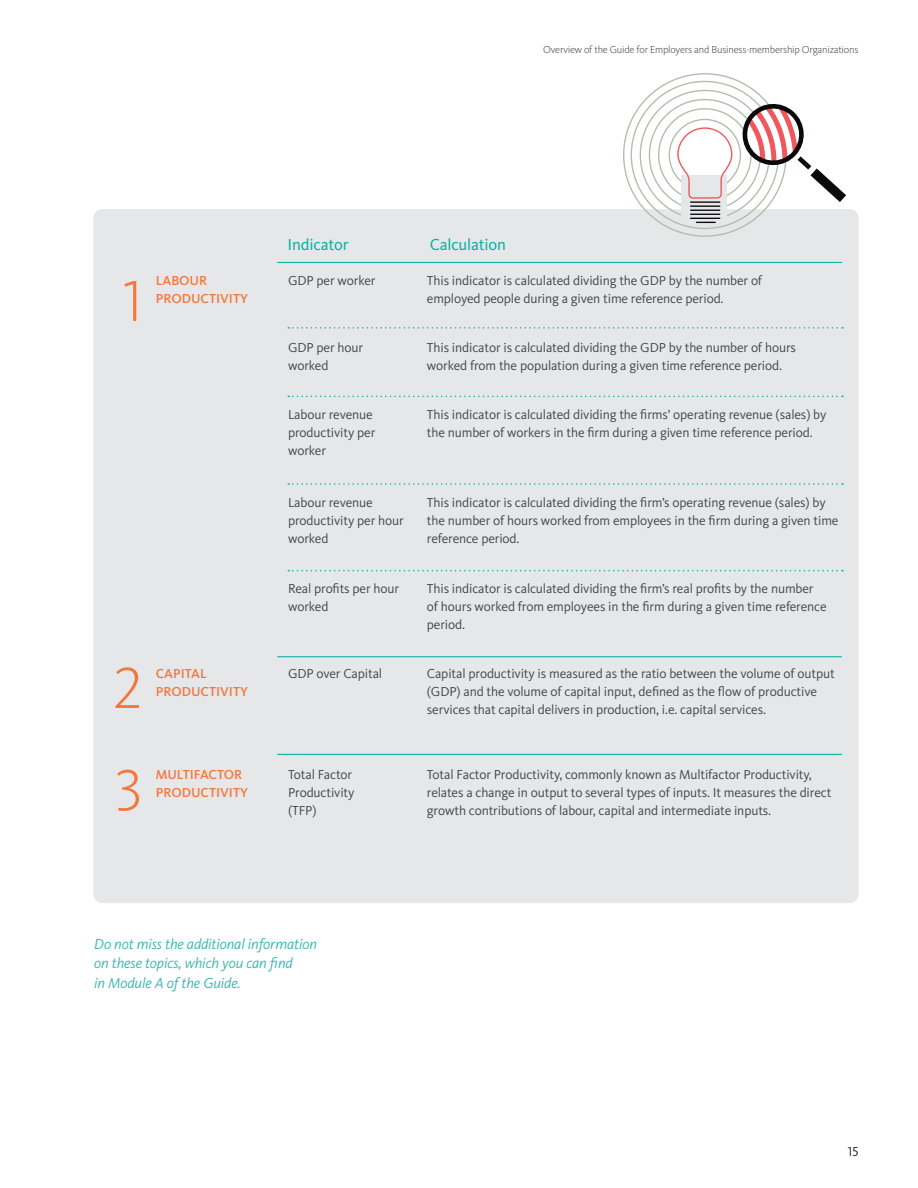
<style>
.page{position:relative;width:918px;height:1188px;background:#fff}
.page>*{position:absolute;margin:0;border:0;box-sizing:border-box;transform-origin:0 0}
.t1{font:300 60px "Kievit OT";color:#f3773c}
.t2{font:16.5px "Kievit OT";letter-spacing:-.01em;color:#11b1a8}
.Texto_Kievit_10_13{font:italic 15px/19.5px "Kievit OT";letter-spacing:-.01em;color:#3bb8b1}
.t3{font:13.5px/18px "Kievit OT";letter-spacing:-.01em;color:#454647}
.t4{font:500 13.5px/18px "Kievit OT";color:#f3773c}
.t5{font:13.5px "Kievit OT";color:#20232b}
.t6{font:300 10.5px "Kievit OT";letter-spacing:-.02em;color:#454647}
</style>
<div class="page">
<div style="left:94px;top:209px;width:764px;height:694px;background:#e6e7e9;border-radius:9px"></div>
<svg style="left:623px;top:73px;width:223px;height:164px"></svg>
<svg style="left:288px;top:327px;width:555px;height:2px"></svg>
<svg style="left:288px;top:396px;width:555px;height:1px"></svg>
<svg style="left:288px;top:483px;width:555px;height:2px"></svg>
<svg style="left:288px;top:570px;width:555px;height:1px"></svg>
<hr style="left:277px;top:656px;width:565px;height:1px;background:#11b1a8">
<hr style="left:277px;top:262px;width:565px;height:1px;background:#11b1a8">
<hr style="left:277px;top:754px;width:565px;height:1px;background:#11b1a8">
<p class="t6" style="left:543px;top:43px;width:317px">Overview of the Guide for Employers and Business-membership Organizations</p>
<p class="t1" style="left:123px;top:265px;width:21px">1</p>
<p class="t4" style="left:156px;top:271px;width:53px">LABOUR</p>
<p class="t4" style="left:156px;top:289px;width:94px">PRODUCTIVITY</p>
<p class="t1" style="left:113px;top:652px;width:31px">2</p>
<p class="t4" style="left:156px;top:665px;width:52px">CAPITAL</p>
<p class="t4" style="left:156px;top:683px;width:94px">PRODUCTIVITY</p>
<p class="t1" style="left:115px;top:754px;width:29px">3</p>
<p class="t4" style="left:156px;top:766px;width:94px">MULTIFACTOR<br>PRODUCTIVITY</p>
<p class="t2" style="left:288px;top:235px;width:62px">Indicator</p>
<p class="t2" style="left:430px;top:235px;width:78px">Calculation</p>
<p class="t3" style="left:288px;top:271px;width:89px">GDP per worker</p>
<p class="t3" style="left:288px;top:338px;width:77px">GDP per hour worked</p>
<p class="t3" style="left:288px;top:405px;width:89px">Labour revenue productivity per worker</p>
<p class="t3" style="left:288px;top:493px;width:117px">Labour revenue productivity per hour worked</p>
<p class="t3" style="left:288px;top:580px;width:113px">Real profits per hour worked</p>
<p class="t3" style="left:288px;top:665px;width:96px">GDP over Capital</p>
<p class="t3" style="left:288px;top:766px;width:68px">Total Factor<br>Productivity</p>
<p class="t3" style="left:288px;top:802px;width:30px">(TFP)</p>
<p class="t3" style="left:427px;top:271px;width:337px">This indicator is calculated dividing the GDP by the number of employed people during a given time reference period.</p>
<p class="t3" style="left:427px;top:338px;width:371px">This indicator is calculated dividing the GDP by the number of hours worked from the population during a given time reference period.</p>
<p class="t3" style="left:427px;top:405px;width:401px">This indicator is calculated dividing the firms’ operating revenue (sales) by the number of workers in the firm during a given time reference period.</p>
<p class="t3" style="left:427px;top:493px;width:413px">This indicator is calculated dividing the firm’s operating revenue (sales) by the number of hours worked from employees in the firm during a given time reference period.</p>
<p class="t3" style="left:427px;top:580px;width:401px">This indicator is calculated dividing the firm’s real profits by the number of hours worked from employees in the firm during a given time reference period.</p>
<p class="t3" style="left:427px;top:665px;width:409px">Capital productivity is measured as the ratio between the volume of output (GDP) and the volume of capital input, defined as the flow of productive services that capital delivers in production, i.e. capital services.</p>
<p class="t3" style="left:427px;top:766px;width:406px">Total Factor Productivity, commonly known as Multifactor Productivity, relates a change in output to several types of inputs. It measures the direct growth contributions of labour, capital and intermediate inputs.</p>
<p class="Texto_Kievit_10_13" style="left:94px;top:934px;width:224px">Do not miss the additional information on these topics, which you can find<br>in Module A of the Guide.</p>
<p class="t5" style="left:848px;top:1143px;width:12px">15</p>
</div>
